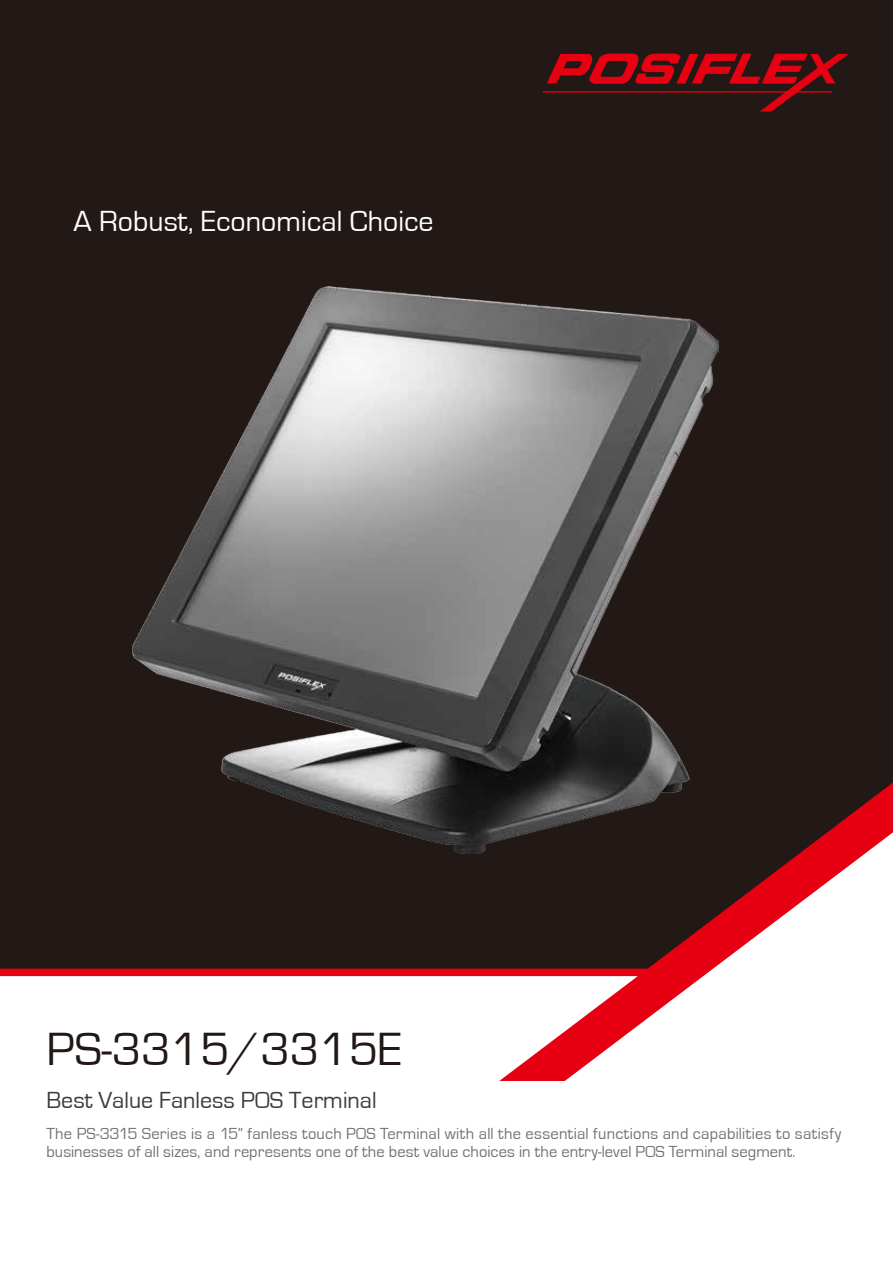
<style>
.page{position:relative;width:893px;height:1263px;background:#fff}
.page>*{position:absolute;margin:0;border:0;box-sizing:border-box;transform-origin:0 0}
.t1{font:48px "Eurostile";color:#221815}
.t2{font:30px "Eurostile";color:#fff}
.t3{font:24px "Eurostile";color:#3e3a39}
.t4{font:16.5px/18px "Eurostile";letter-spacing:.01em;color:#727171}
</style>
<div class="page">
<div style="left:0;top:0;width:893px;height:773px;background:#221815"></div>
<svg style="left:543px;top:54px;width:306px;height:57px;background:#601013"></svg>
<svg style="left:0;top:773px;width:893px;height:308px"></svg>
<img style="left:132px;top:287px;width:587px;height:566px">
<h2 class="t2" style="left:74px;top:205px;width:362px">A Robust, Economical Choice</h2>
<h1 class="t1" style="left:47px;top:1023px;width:357px">PS-3315/3315E</h1>
<h3 class="t3" style="left:47px;top:1087px;width:332px">Best Value Fanless POS Terminal</h3>
<p class="t4" style="left:47px;top:1124px;width:796px">The PS-3315 Series is a 15” fanless touch POS Terminal with all the essential functions and capabilities to satisfy businesses of all sizes, and represents one of the best value choices in the entry-level POS Terminal segment.</p>
</div>
